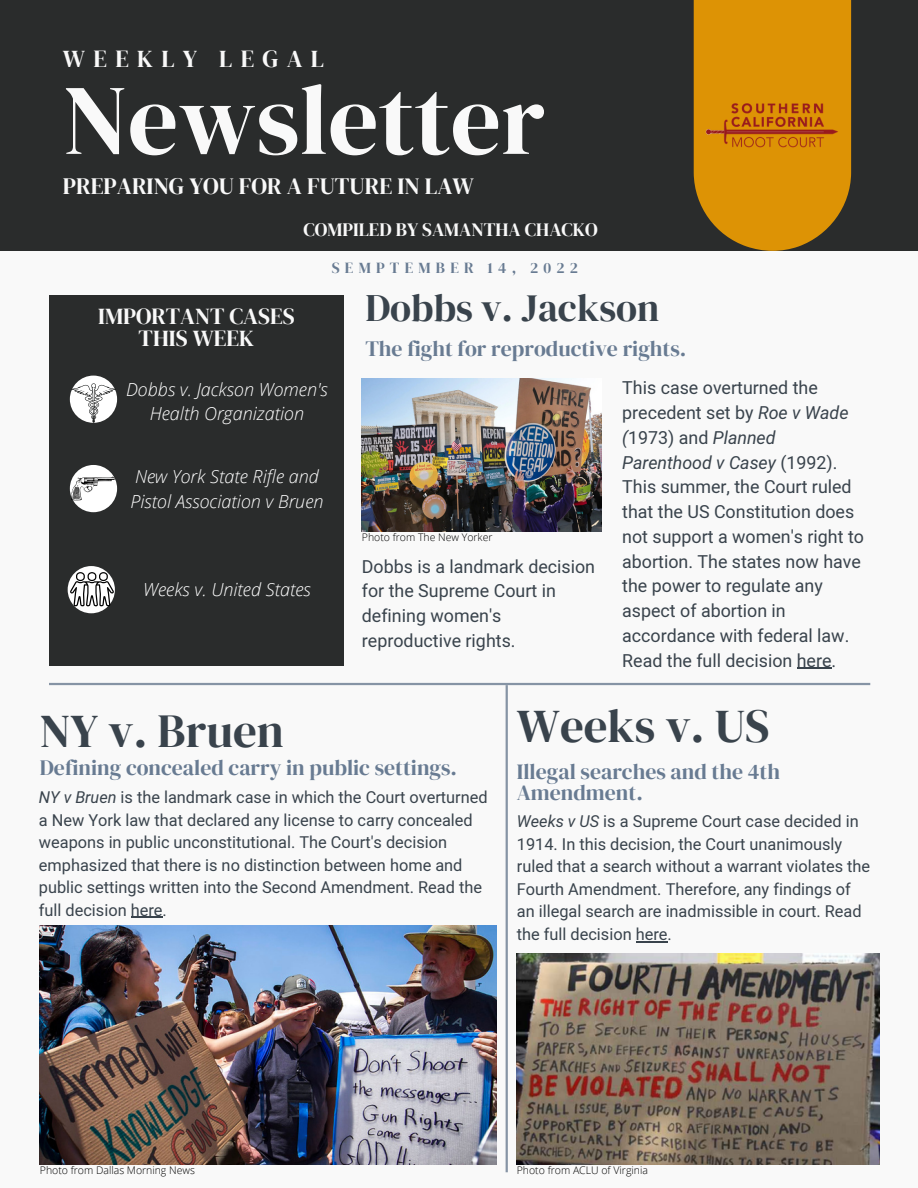
<style>
.page{position:relative;width:918px;height:1188px;background:#f9f9f9}
.page>*{position:absolute;margin:0;border:0;box-sizing:border-box;transform-origin:0 0}
.t1{font:99.6px "DM Serif Display";color:#f9f9f9}
.t2{font:46.95px "DM Serif Display";color:#39434c}
.t3{font:38.55px "DM Serif Display";color:#39434c}
.t4{font:24.3px "DM Serif Display";letter-spacing:.34em;color:#f9f9f9}
.t5{font:23.4px "DM Serif Display";color:#f9f9f9}
.t6{font:22.95px/22.5px "DM Serif Display";color:#f9f9f9;text-align:center}
.t7{font:21.75px/21.3px "DM Serif Display";color:#687b92}
.t8{font:18.9px "DM Serif Display";color:#f9f9f9}
.t9{font:italic 300 18px/24.8px "Open Sans";color:#fff;text-align:center}
.t10{font:17.85px/24.8px "Mardoto";color:#39434c}
.t11{font:16.35px/22.5px "Mardoto";color:#39434c}
.t12{font:15.3px "DM Serif Display";letter-spacing:.34em;color:#687b92}
.t13{font:300 10.5px "Open Sans";color:#000}
.s1{font-style:italic}
</style>
<div class="page">
<div style="left:0;top:0;width:918px;height:251px;background:#2a2c2c"></div>
<div style="left:49px;top:295px;width:295px;height:370px;background:#2a2c2c"></div>
<hr style="left:49px;top:683px;width:821px;height:2px;background:#8694a5">
<img style="left:362px;top:378px;width:240px;height:153px">
<img style="left:40px;top:925px;width:457px;height:239px">
<svg style="left:694px;top:0;width:157px;height:251px;background:#cc8908"></svg>
<img style="left:693px;top:92px;width:158px;height:71px">
<div style="left:70px;top:376px;width:47px;height:47px;background:#fff;border-radius:50%"></div>
<svg style="left:71px;top:383px;width:45px;height:40px"></svg>
<div style="left:70px;top:465px;width:47px;height:47px;background:#fff;border-radius:50%"></div>
<svg style="left:71px;top:477px;width:44px;height:23px"></svg>
<div style="left:68px;top:566px;width:47px;height:47px;background:#fff;border-radius:50%"></div>
<hr style="left:506px;top:685px;width:2px;height:487px;background:#8694a5">
<svg style="left:70px;top:572px;width:44px;height:35px"></svg>
<hr style="left:131px;top:917px;width:32px;height:1px;background:#39434c">
<hr style="left:797px;top:668px;width:35px;height:1px;background:#39434c">
<hr style="left:636px;top:941px;width:32px;height:1px;background:#39434c">
<img style="left:517px;top:954px;width:362px;height:210px">
<h3 class="t4" style="left:63px;top:42px;width:263px">WEEKLY LEGAL</h3>
<h1 class="t1" style="left:63px;top:51px;width:484px">Newsletter</h1>
<h3 class="t5" style="left:63px;top:170px;width:413px">PREPARING YOU FOR A FUTURE IN LAW</h3>
<p class="t8" style="left:304px;top:217px;width:296px">COMPILED BY SAMANTHA CHACKO</p>
<p class="t12" style="left:332px;top:257px;width:248px">SEMPTEMBER 14, 2022</p>
<h3 class="t6" style="left:98px;top:304px;width:198px">IMPORTANT CASES<br>THIS WEEK</h3>
<p class="t9" style="left:126px;top:376px;width:203px">Dobbs v. Jackson Women's<br>Health Organization</p>
<p class="t9" style="left:130px;top:464px;width:195px;text-align:left">New York State Rifle and<br>Pistol Association v Bruen</p>
<p class="t9" style="left:143px;top:577px;width:169px">Weeks v. United States</p>
<h3 class="t3" style="left:365px;top:282px;width:296px">Dobbs v. Jackson</h3>
<h3 class="t7" style="left:365px;top:337px;width:323px">The fight for reproductive rights.</h3>
<p class="t10" style="left:622px;top:376px;width:243px">This case overturned the precedent set by <span class="s1">Roe v Wade (</span>1973) and <span class="s1">Planned<br>Parenthood v Casey</span> (1992).<br>This summer, the Court ruled that the US Constitution does not support a women's right to abortion. The states now have the power to regulate any aspect of abortion in accordance with federal law.<br>Read the full decision here.</p>
<p class="t13" style="left:362px;top:529px;width:132px">Photo from The New Yorker</p>
<p class="t10" style="left:362px;top:554px;width:235px">Dobbs is a landmark decision for the Supreme Court in defining women's reproductive rights.</p>
<h2 class="t2" style="left:40px;top:698px;width:246px">NY v. Bruen</h2>
<h3 class="t7" style="left:40px;top:757px;width:419px">Defining concealed carry in public settings.</h3>
<p class="t11" style="left:39px;top:786px;width:450px"><span class="s1">NY v Bruen</span> is the landmark case in which the Court overturned a New York law that declared any license to carry concealed weapons in public unconstitutional. The Court's decision emphasized that there is no distinction between home and public settings written into the Second Amendment. Read the full decision here.</p>
<h2 class="t2" style="left:517px;top:694px;width:254px">Weeks v. US</h2>
<h3 class="t7" style="left:517px;top:760px;width:265px">Illegal searches and the 4th<br>Amendment.</h3>
<p class="t11" style="left:517px;top:811px;width:355px"><span class="s1">Weeks v US</span> is a Supreme Court case decided in 1914. In this decision, the Court unanimously ruled that a search without a warrant violates the Fourth Amendment. Therefore, any findings of an illegal search are inadmissible in court. Read the full decision here.</p>
<p class="t13" style="left:40px;top:1163px;width:157px">Photo from Dallas Morning News</p>
<p class="t13" style="left:517px;top:1163px;width:133px">Photo from ACLU of Virginia</p>
</div>
